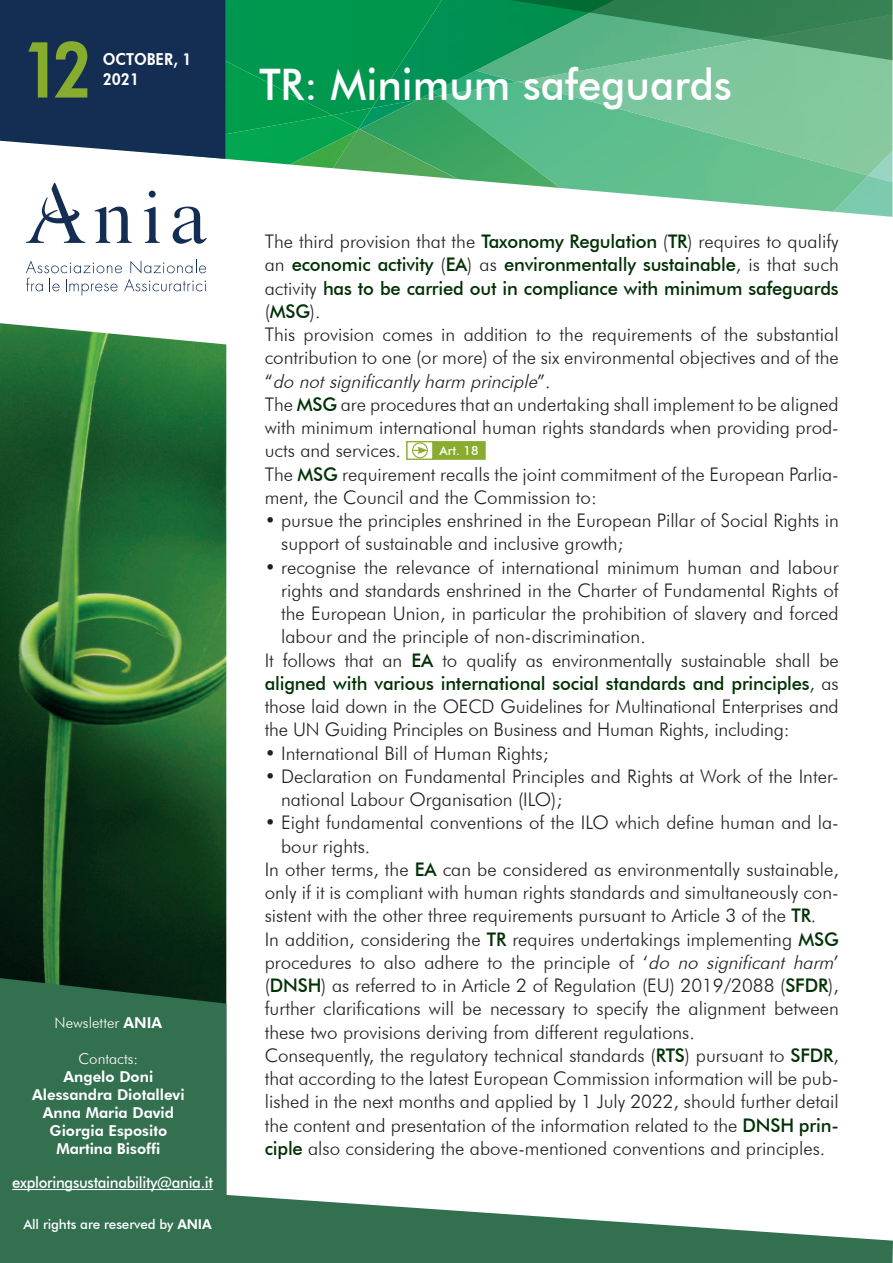
<style>
.page{position:relative;width:893px;height:1263px;background:#fff}
.page>*{position:absolute;margin:0;border:0;box-sizing:border-box;transform-origin:0 0}
.t1{font:800 78px "Futura BT";color:#88ac2e;scale:.85 1}
.t2{font:500 43.5px "Futura BT";color:#fff;scale:.96 1}
.t3{font:300 18.75px/23.2px "Futura BT";color:#231f20}
.t4{font:500 18.75px "Futura BT";letter-spacing:-.01em;color:#003104}
.t5{font:800 16.5px "Futura BT";color:#fff;scale:.9 1}
.t6{font:500 15.75px "Futura BT";letter-spacing:-.02em;color:#fff;scale:.95 1}
.t7{font:800 15px/18px "Futura BT";color:#fff;text-align:center}
.t8{font:300 15px "Futura BT";color:#fff}
.t9{font:500 13.5px "Futura BT";letter-spacing:-.01em;color:#fff}
.t10{font:500 12.6px "Futura BT";color:#fff}
.s1{font-weight:800}
.s2{font-weight:500;color:#003104}
.s3{font-style:italic}
.s4{font-weight:300;color:#231f20}
</style>
<div class="page">
<img style="left:0;top:323px;width:226px;height:655px">
<img style="left:868px;top:82px;width:24px;height:94px">
<img style="left:837px;top:176px;width:55px;height:41px">
<img style="left:560px;top:82px;width:308px;height:130px">
<img style="left:417px;top:108px;width:143px;height:66px">
<img style="left:457px;top:174px;width:274px;height:38px">
<img style="left:333px;top:129px;width:125px;height:50px">
<svg style="left:359px;top:115px;width:58px;height:15px"></svg>
<img style="left:290px;top:164px;width:68px;height:4px">
<img style="left:225px;top:115px;width:134px;height:49px">
<div style="left:615px;top:60px;width:277px;height:22px;background:#7ec69e"></div>
<img style="left:442px;top:0;width:173px;height:108px">
<img style="left:332px;top:0;width:110px;height:115px">
<img style="left:225px;top:0;width:107px;height:151px">
<svg style="left:510px;top:0;width:382px;height:60px;background:#429869"></svg>
<div style="left:0;top:0;width:225px;height:159px;background:#132d53"></div>
<svg style="left:26px;top:183px;width:59px;height:60px"></svg>
<svg style="left:94px;top:207px;width:38px;height:36px"></svg>
<svg style="left:144px;top:191px;width:16px;height:52px"></svg>
<svg style="left:173px;top:207px;width:34px;height:37px"></svg>
<svg style="left:26px;top:260px;width:180px;height:36px"></svg>
<svg style="left:0;top:1179px;width:893px;height:84px;fill:#327050"></svg>
<div style="left:0;top:978px;width:226px;height:226px;background:#327050"></div>
<hr style="left:12px;top:1189px;width:201px;height:1px;background:#fff">
<div style="left:406px;top:441px;width:80px;height:19px;background:#88ac2e;border:1px solid #88ac2e"></div>
<div style="left:406px;top:441px;width:27px;height:19px;background:#fff;border:1px solid #88ac2e"></div>
<div style="left:412px;top:442px;width:16px;height:16px;border:1px solid #88ac2e;border-radius:50%"></div>
<svg style="left:414px;top:447px;width:14px;height:7px"></svg>
<h1 class="t1" style="left:21px;top:22px;width:85px">12</h1>
<p class="t5" style="left:103px;top:50px;width:100px">OCTOBER, 1</p>
<p class="t5" style="left:103px;top:69px;width:42px">2021</p>
<h2 class="t2" style="left:259px;top:58px;width:494px">TR: Minimum safeguards</h2>
<p class="t8" style="left:55px;top:1013px;width:109px">Newsletter <span class="s1">ANIA</span></p>
<p class="t8" style="left:79px;top:1049px;width:61px">Contacts:</p>
<p class="t7" style="left:32px;top:1067px;width:154px">Angelo Doni<br>Alessandra Diotallevi<br>Anna Maria David<br>Giorgia Esposito<br>Martina Bisoffi</p>
<p class="t6" style="left:12px;top:1172px;width:213px">exploringsustainability@ania.it</p>
<p class="t9" style="left:23px;top:1215px;width:190px">All rights are reserved by <span class="s1">ANIA</span></p>
<p class="t3" style="left:265px;top:230px;width:576px">The third provision that the <span class="s2">Taxonomy Regulation</span> (<span class="s2">TR</span>) requires to qualify an <span class="s2">economic activity</span> (<span class="s2">EA</span>) as <span class="s2">environmentally sustainable</span>, is that such activity <span class="s2">has to be carried out in compliance with minimum safeguards </span>(<span class="s2">MSG</span>).<br>This provision comes in addition to the requirements of the substantial contribution to one (or more) of the six environmental objectives and of the “ <span class="s3">do notsignificantlyharm principle</span>” .<br>The <span class="s2">MSG</span> are procedures that an undertaking shall implement to be aligned with minimum international human rights standards when providing prod&shy;ucts and services.</p>
<p class="t10" style="left:440px;top:443px;width:40px">Art. 18</p>
<p class="t3" style="left:265px;top:462px;width:576px">The <span class="s2">MSG</span> requirement recalls the joint commitment of the European Parlia&shy;ment, the Council and the Commission to:</p>
<p class="t3" style="left:281px;top:509px;width:559px;text-indent:-16px">• pursue the principles enshrined in the European Pillar of Social Rights in support of sustainable and inclusive growth;</p>
<p class="t3" style="left:265px;top:555px;width:575px">• recognise the relevance of international minimum human and labour</p>
<p class="t3" style="left:281px;top:578px;width:559px">rights and standards enshrined in the Charter of Fundamental Rights of</p>
<p class="t3" style="left:281px;top:602px;width:559px">the European Union, in particular the prohibition of slavery and forced</p>
<p class="t3" style="left:281px;top:625px;width:366px">labour and the principle of non-discrimination.</p>
<p class="t3" style="left:265px;top:648px;width:576px">It follows that an <span class="s2">EA</span> to qualify as environmentally sustainable shall be</p>
<p class="t4" style="left:265px;top:672px;width:576px">aligned with various international social standards and principles<span class="s4">, as</span></p>
<p class="t3" style="left:265px;top:695px;width:575px">those laid down in the OECD Guidelines for Multinational Enterprises and</p>
<p class="t3" style="left:265px;top:718px;width:526px">the UN Guiding Principles on Business and Human Rights, including:</p>
<p class="t3" style="left:265px;top:741px;width:285px">• International Bill of Human Rights;</p>
<p class="t3" style="left:281px;top:764px;width:559px;text-indent:-16px">• Declaration on Fundamental Principles and Rights at Work of the Inter&shy;national Labour Organisation (ILO);</p>
<p class="t3" style="left:265px;top:811px;width:576px">• Eight fundamental conventions of the ILO which define human and la-</p>
<p class="t3" style="left:281px;top:834px;width:91px">bour rights.</p>
<p class="t3" style="left:265px;top:857px;width:575px">In other terms, the <span class="s2">EA</span> can be considered as environmentally sustainable,</p>
<p class="t3" style="left:265px;top:881px;width:575px">only if it is compliant with human rights standards and simultaneously con-</p>
<p class="t3" style="left:265px;top:904px;width:553px">sistent with the other three requirements pursuant to Article 3 of the <span class="s2">TR</span>.</p>
<p class="t3" style="left:265px;top:927px;width:576px">In addition, considering the <span class="s2">TR</span> requires undertakings implementing <span class="s2">MSG</span></p>
<p class="t3" style="left:265px;top:950px;width:576px">procedures to also adhere to the principle of ‘<span class="s3">do no significant harm</span>’</p>
<p class="t3" style="left:265px;top:974px;width:576px">(<span class="s2">DNSH</span>) as referred to in Article 2 of Regulation (EU) 2019/2088 (<span class="s2">SFDR</span>),</p>
<p class="t3" style="left:265px;top:997px;width:576px">further clarifications will be necessary to specify the alignment between</p>
<p class="t3" style="left:265px;top:1020px;width:432px">these two provisions deriving from different regulations.</p>
<p class="t3" style="left:265px;top:1043px;width:576px">Consequently, the regulatory technical standards (<span class="s2">RTS</span>) pursuant to <span class="s2">SFDR</span>,</p>
<p class="t3" style="left:265px;top:1067px;width:576px">that according to the latest European Commission information will be pub-</p>
<p class="t3" style="left:265px;top:1090px;width:576px">lished in the next months and applied by 1 July 2022, should further detail</p>
<p class="t3" style="left:265px;top:1113px;width:576px">the content and presentation of the information related to the <span class="s2">DNSH prin-</span></p>
<p class="t3" style="left:265px;top:1136px;width:562px"><span class="s2">ciple</span> also considering the above-mentioned conventions and principles.</p>
</div>
